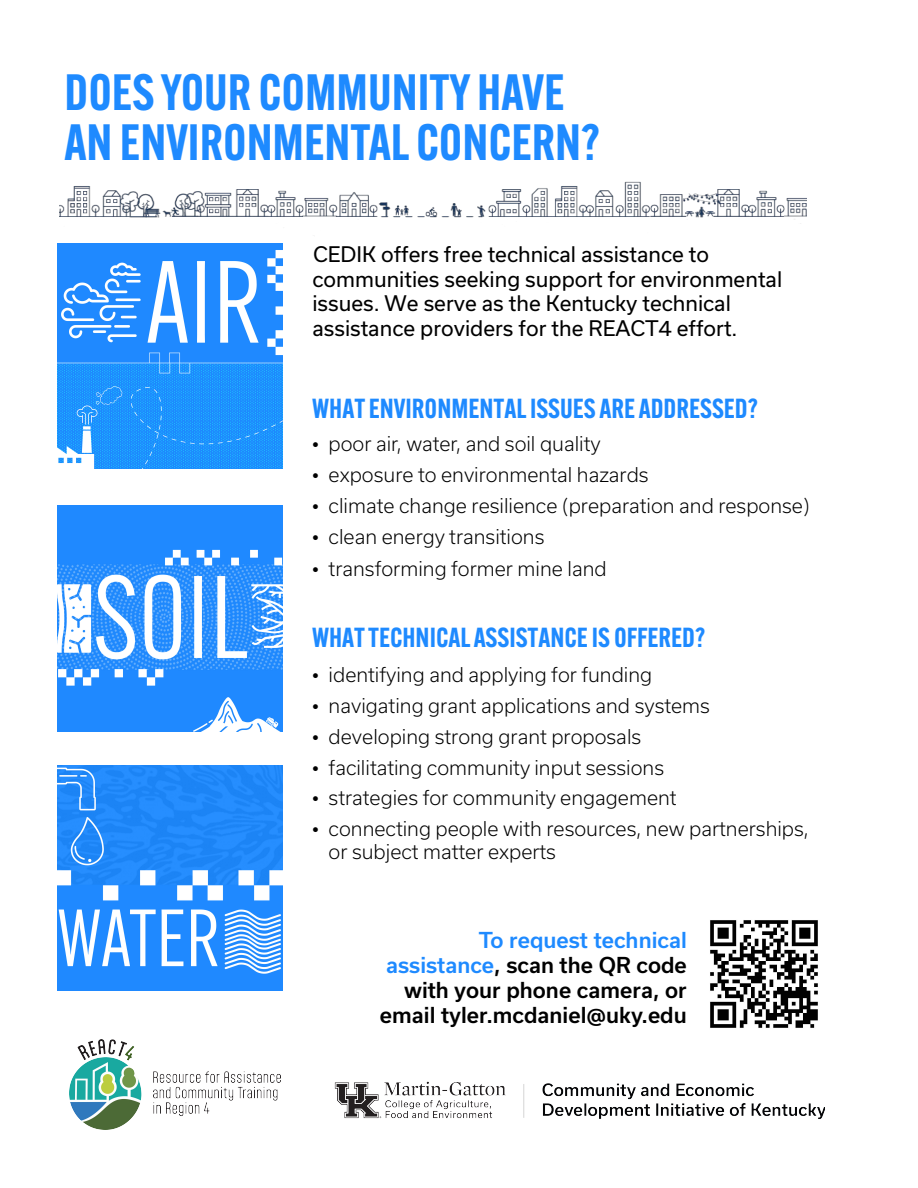
<style>
.page{position:relative;width:918px;height:1188px;background:#fff}
.page>*{position:absolute;margin:0;border:0;box-sizing:border-box;transform-origin:0 0}
.t1{font:600 49.95px/49.9px "Alternate Gothic ATF";color:#1e8aff}
.t2{font:600 27px "Alternate Gothic ATF";color:#1e8aff}
.t3{font:500 21px/25.2px "Usual";color:#000;text-align:right}
.t4{font:20.55px/24.6px "Usual";color:#000}
.t5{font:300 19.5px/23.4px "Usual";color:#000}
.s1{font-family:"Times New Roman";font-weight:400}
.s2{color:#1e8aff}
</style>
<div class="page">
<img style="left:710px;top:920px;width:108px;height:108px">
<img style="left:334px;top:1081px;width:490px;height:38px">
<img style="left:69px;top:1039px;width:211px;height:91px">
<img style="left:57px;top:243px;width:225px;height:225px">
<img style="left:57px;top:506px;width:225px;height:225px">
<img style="left:57px;top:766px;width:225px;height:225px">
<img style="left:59px;top:181px;width:748px;height:43px">
<h1 class="t1" style="left:64px;top:67px;width:537px">DOES YOUR COMMUNITY HAVE<br>AN ENVIRONMENTAL CONCERN?</h1>
<p class="t4" style="left:312px;top:242px;width:471px">CEDIK offers free technical assistance to communities seeking support for environmental issues. We serve as the Kentucky technical assistance providers for the REACT4 effort.</p>
<h2 class="t2" style="left:312px;top:391px;width:447px">WHAT ENVIRONMENTAL ISSUES ARE ADDRESSED?</h2>
<p class="t5" style="left:312px;top:432px;width:290px"><span class="s1">•</span> poor air, water, and soil quality</p>
<p class="t5" style="left:312px;top:463px;width:338px"><span class="s1">•</span> exposure to environmental hazards</p>
<p class="t5" style="left:312px;top:494px;width:499px"><span class="s1">•</span> climate change resilience (preparation and response)</p>
<p class="t5" style="left:312px;top:525px;width:234px"><span class="s1">•</span> clean energy transitions</p>
<p class="t5" style="left:312px;top:557px;width:296px"><span class="s1">•</span> transforming former mine land</p>
<h2 class="t2" style="left:312px;top:620px;width:395px">WHAT TECHNICAL ASSISTANCE IS OFFERED?</h2>
<p class="t5" style="left:312px;top:663px;width:342px"><span class="s1">•</span> identifying and applying for funding</p>
<p class="t5" style="left:312px;top:694px;width:399px"><span class="s1">•</span> navigating grant applications and systems</p>
<p class="t5" style="left:312px;top:725px;width:331px"><span class="s1">•</span> developing strong grant proposals</p>
<p class="t5" style="left:312px;top:755px;width:354px"><span class="s1">•</span> facilitating community input sessions</p>
<p class="t5" style="left:312px;top:786px;width:366px"><span class="s1">•</span> strategies for community engagement</p>
<p class="t5" style="left:329px;top:817px;width:482px;text-indent:-17px"><span class="s1">•</span> connecting people with resources, new partnerships, or subject matter experts</p>
<p class="t3" style="left:380px;top:927px;width:308px"><span class="s2">To request technical assistance</span>, scan the QR code with your phone camera, or email tyler.mcdaniel@uky.edu</p>
</div>
